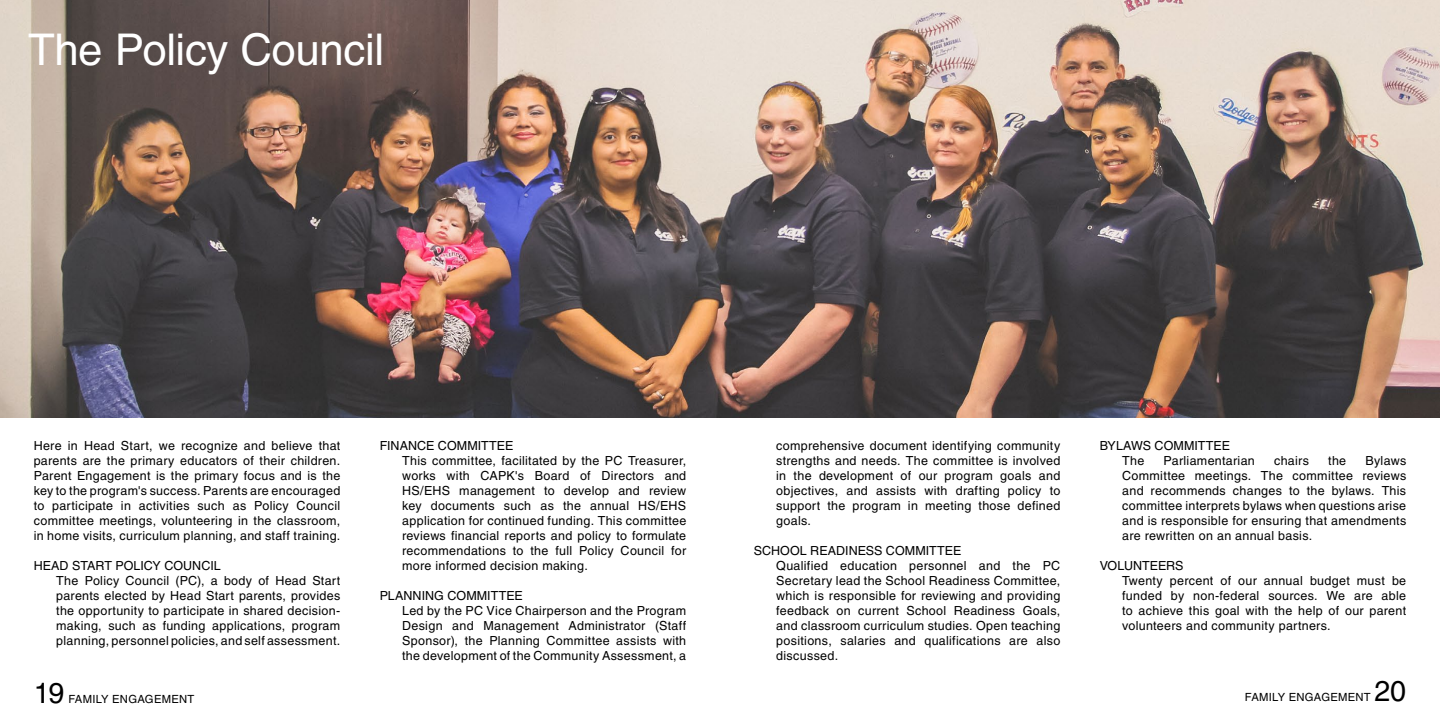
<style>
.page{position:relative;width:1440px;height:720px;background:#fff}
.page>*{position:absolute;margin:0;border:0;box-sizing:border-box;transform-origin:0 0}
.t1{font:43.75px "Helvetica";letter-spacing:-.01em;color:#fff}
.t2{font:28.75px "Helvetica";color:#000}
.t3{font:12.5px/15px "Helvetica";letter-spacing:.025em;color:#000}
.t4{font:12.5px/15px "Helvetica";color:#000}
.t5{font:11.25px "Helvetica";letter-spacing:.025em;color:#000}
</style>
<div class="page">
<img style="left:0;top:0;width:1440px;height:417px">
<h1 class="t1" style="left:28px;top:24px;width:357px">The Policy Council</h1>
<p class="t3" style="left:34px;top:438px;width:308px;text-align:justify">Here in Head Start, we recognize and believe that parents are the primary educators of their children.<br>Parent Engagement is the primary focus and is the key to the program's success. Parents are encouraged to participate in activities such as Policy Council committee meetings, volunteering in the classroom, in home visits, curriculum planning, and staff training.</p>
<p class="t3" style="left:56px;top:558px;width:286px;text-indent:-22px">HEAD START POLICY COUNCIL<br>The Policy Council (PC), a body of Head Start parents elected by Head Start parents, provides the opportunity to participate in shared decision&shy;making, such as funding applications, program planning, personnel policies, and self assessment.</p>
<p class="t3" style="left:402px;top:438px;width:286px;text-indent:-22px">FINANCE COMMITTEE<br>This committee, facilitated by the PC Treasurer, works with CAPK's Board of Directors and HS/EHS management to develop and review key documents such as the annual HS/EHS application for continued funding. This committee reviews financial reports and policy to formulate recommendations to the full Policy Council for more informed decision making.</p>
<p class="t3" style="left:402px;top:588px;width:286px;text-indent:-22px">PLANNING COMMITTEE<br>Led by the PC Vice Chairperson and the Program Design and Management Administrator (Staff Sponsor), the Planning Committee assists with the development of the Community Assessment, a</p>
<p class="t3" style="left:776px;top:438px;width:286px;text-align:justify">comprehensive document identifying community strengths and needs. The committee is involved in the development of our program goals and objectives, and assists with drafting policy to support the program in meeting those defined goals.</p>
<p class="t3" style="left:776px;top:543px;width:286px;text-indent:-22px">SCHOOL READINESS COMMITTEE<br>Qualified education personnel and the PC Secretary lead the School Readiness Committee, which is responsible for reviewing and providing feedback on current School Readiness Goals, and classroom curriculum studies. Open teaching positions, salaries and qualifications are also discussed.</p>
<p class="t4" style="left:1122px;top:438px;width:109px;text-indent:-23px">BYLAWS COMMITTEE<br>The</p>
<p class="t3" style="left:1122px;top:453px;width:286px;text-align:justify;text-indent:243px">Bylaws Committee meetings. The committee reviews and recommends changes to the bylaws. This committee interprets bylaws when questions arise and is responsible for ensuring that amendments are rewritten on an annual basis.</p>
<p class="t3" style="left:1122px;top:558px;width:286px;text-indent:-23px">VOLUNTEERS<br>Twenty percent of our annual budget must be funded by non-federal sources. We are able to achieve this goal with the help of our parent volunteers and community partners.</p>
<p class="t3" style="left:1164px;top:453px;width:93px">Parliamentarian</p>
<p class="t3" style="left:1274px;top:453px;width:36px">chairs</p>
<p class="t3" style="left:1328px;top:453px;width:19px">the</p>
<h2 class="t2" style="left:34px;top:676px;width:32px">19</h2>
<p class="t5" style="left:68px;top:692px;width:127px">FAMILY ENGAGEMENT</p>
<p class="t5" style="left:1245px;top:691px;width:127px">FAMILY ENGAGEMENT</p>
<h2 class="t2" style="left:1374px;top:675px;width:33px">20</h2>
</div>
